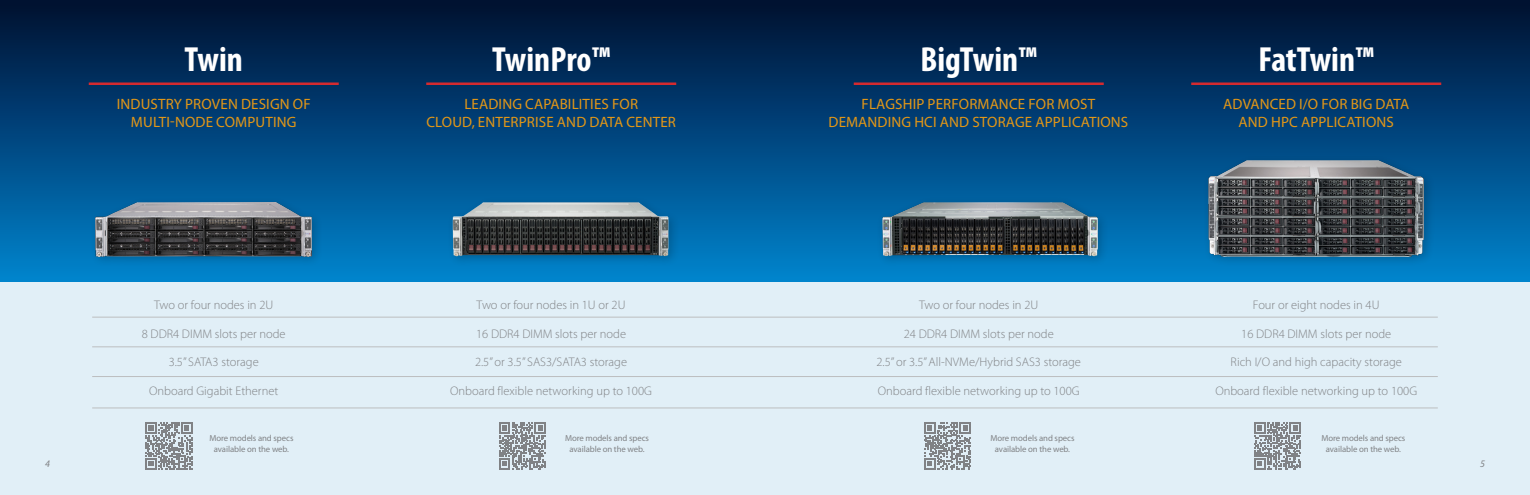
<style>
.page{position:relative;width:1530px;height:495px;background:#fff}
.page>*{position:absolute;margin:0;border:0;box-sizing:border-box;transform-origin:0 0}
.t1{font:700 condensed 35px "Myriad Pro";color:#fff}
.t2{font:15px/18px "Myriad Pro";letter-spacing:.01em;color:#e39717;text-align:center}
.t3{font:300 12.5px "Myriad Pro";color:#808285}
.t4{font:italic 10px "Myriad Pro";color:#808285}
.t5{font:8.75px/10.5px "Myriad Pro";letter-spacing:-.01em;color:#808285;text-align:center}
</style>
<div class="page">
<div style="left:0;top:281px;width:1530px;height:214px;background:#e1eff7"></div>
<div style="left:0;top:0;width:1530px;height:281px;background:linear-gradient(to bottom,#000e30,#0083cf)"></div>
<hr style="left:89px;top:82px;width:250px;height:3px;background:#d52a2f">
<hr style="left:426px;top:82px;width:250px;height:3px;background:#d52a2f">
<hr style="left:92px;top:317px;width:1346px;height:1px;background:#bcbec0">
<hr style="left:92px;top:347px;width:1346px;height:1px;background:#bcbec0">
<hr style="left:92px;top:376px;width:1346px;height:1px;background:#bcbec0">
<hr style="left:92px;top:408px;width:1346px;height:1px;background:#bcbec0">
<svg style="left:145px;top:423px;width:47px;height:47px"></svg>
<svg style="left:499px;top:423px;width:47px;height:47px"></svg>
<hr style="left:854px;top:82px;width:250px;height:3px;background:#d52a2f">
<hr style="left:1191px;top:82px;width:250px;height:3px;background:#d52a2f">
<svg style="left:924px;top:423px;width:47px;height:47px"></svg>
<svg style="left:1254px;top:423px;width:47px;height:47px"></svg>
<div style="left:90px;top:196px;width:233px;height:71px;background:#000;opacity:.2"></div>
<img style="left:96px;top:202px;width:215px;height:54px">
<div style="left:447px;top:196px;width:233px;height:71px;background:#000;opacity:.2"></div>
<img style="left:453px;top:202px;width:215px;height:54px">
<div style="left:876px;top:196px;width:233px;height:71px;background:#000;opacity:.2"></div>
<img style="left:882px;top:202px;width:216px;height:54px">
<div style="left:1203px;top:155px;width:232px;height:113px;background:#000;opacity:.2"></div>
<img style="left:1209px;top:160px;width:215px;height:96px">
<h1 class="t1" style="left:185px;top:40px;width:60px">Twin</h1>
<h1 class="t1" style="left:492px;top:40px;width:120px">TwinPro™</h1>
<p class="t2" style="left:426px;top:94px;width:251px">LEADING CAPABILITIES FOR<br>CLOUD, ENTERPRISE AND DATA CENTER</p>
<p class="t2" style="left:117px;top:94px;width:195px">INDUSTRY PROVEN DESIGN OF<br>MULTI-NODE COMPUTING</p>
<p class="t3" style="left:154px;top:298px;width:121px">Two or four nodes in 2U</p>
<p class="t3" style="left:142px;top:326px;width:145px">8 DDR4 DIMM slots per node</p>
<p class="t3" style="left:169px;top:355px;width:92px">3.5” SATA3 storage</p>
<p class="t3" style="left:149px;top:384px;width:131px">Onboard Gigabit Ethernet</p>
<p class="t3" style="left:477px;top:298px;width:150px">Two or four nodes in 1U or 2U</p>
<p class="t3" style="left:476px;top:326px;width:151px">16 DDR4 DIMM slots per node</p>
<p class="t3" style="left:475px;top:355px;width:154px">2.5” or 3.5” SAS3/SATA3 storage</p>
<p class="t3" style="left:450px;top:384px;width:203px">Onboard flexible networking up to 100G</p>
<h1 class="t1" style="left:920px;top:40px;width:118px">BigTwin™</h1>
<h1 class="t1" style="left:1259px;top:40px;width:117px">FatTwin™</h1>
<p class="t2" style="left:829px;top:94px;width:301px">FLAGSHIP PERFORMANCE FOR MOST<br>DEMANDING HCI AND STORAGE APPLICATIONS</p>
<p class="t2" style="left:1223px;top:94px;width:188px">ADVANCED I/O FOR BIG DATA<br>AND HPC APPLICATIONS</p>
<p class="t3" style="left:919px;top:298px;width:121px">Two or four nodes in 2U</p>
<p class="t3" style="left:904px;top:326px;width:151px">24 DDR4 DIMM slots per node</p>
<p class="t3" style="left:876px;top:355px;width:206px">2.5” or 3.5” All-NVMe/Hybrid SAS3 storage</p>
<p class="t3" style="left:878px;top:384px;width:203px">Onboard flexible networking up to 100G</p>
<p class="t3" style="left:1253px;top:298px;width:128px">Four or eight nodes in 4U</p>
<p class="t3" style="left:1241px;top:326px;width:151px">16 DDR4 DIMM slots per node</p>
<p class="t3" style="left:1231px;top:355px;width:173px">Rich I/O and high capacity storage</p>
<p class="t3" style="left:1215px;top:384px;width:203px">Onboard flexible networking up to 100G</p>
<p class="t5" style="left:209px;top:433px;width:86px">More models and specs available on the web.</p>
<p class="t5" style="left:565px;top:433px;width:86px">More models and specs available on the web.</p>
<p class="t5" style="left:990px;top:433px;width:86px">More models and specs available on the web.</p>
<p class="t5" style="left:1321px;top:433px;width:86px">More models and specs available on the web.</p>
<p class="t4" style="left:45px;top:458px;width:6px">4</p>
<p class="t4" style="left:1480px;top:458px;width:6px">5</p>
</div>
